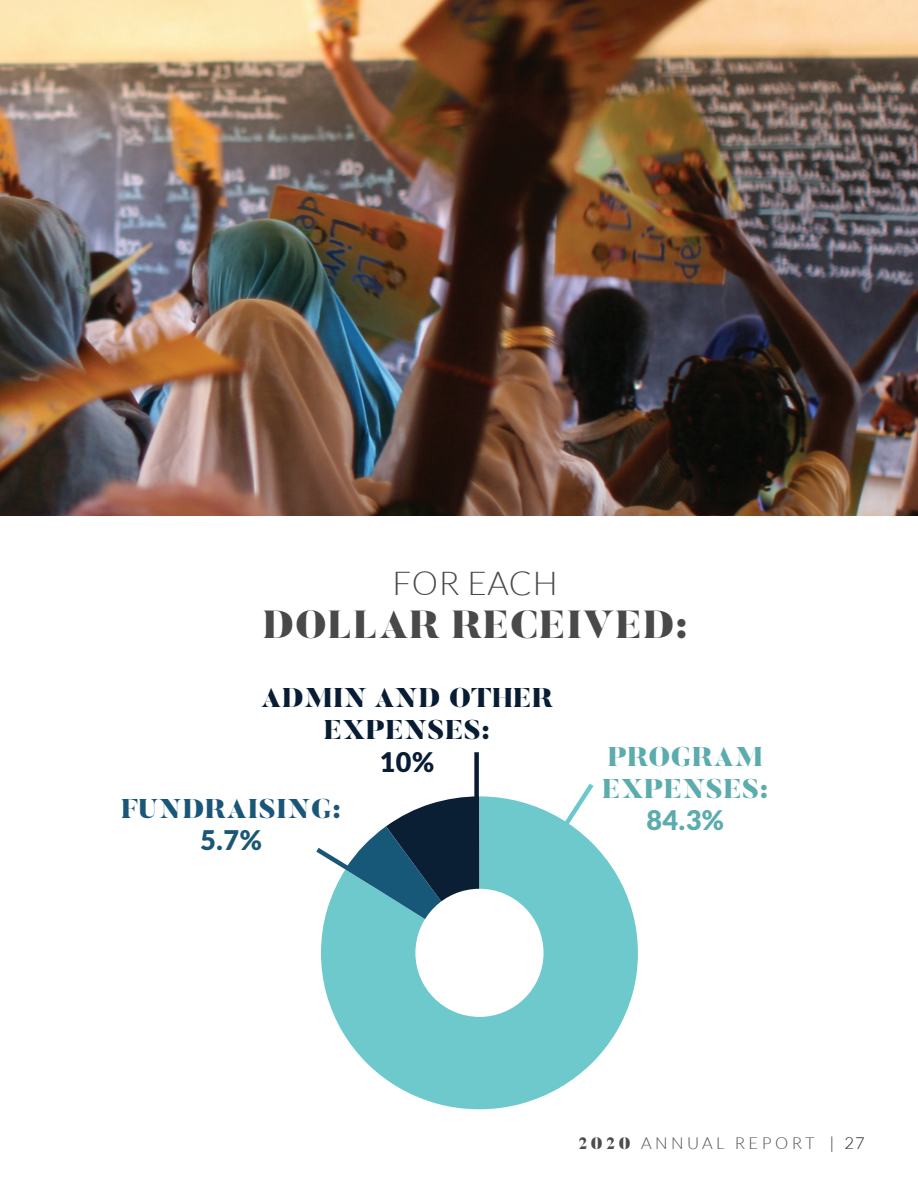
<style>
.page{position:relative;width:918px;height:1188px;background:#fff}
.page>*{position:absolute;margin:0;border:0;box-sizing:border-box;transform-origin:0 0}
.t1{font:900 39px "Butler";letter-spacing:.02em;color:#484948}
.t2{font:300 33px "Lato";letter-spacing:.02em;color:#484948}
.t3{font:900 27px/32.4px "Butler";letter-spacing:.02em;color:#081d33;text-align:center}
.t4{font:900 27px/32.4px "Butler";letter-spacing:.02em;color:#5cabad}
.t5{font:900 27px "Butler";letter-spacing:.02em;color:#1a5677}
.t6{font:900 27px "Lato";color:#5cabad}
.t7{font:900 27px "Lato";color:#1a5677}
.t8{font:900 27px "Lato";color:#081d33}
.t9{font:300 16.5px "Lato";letter-spacing:.21em;color:#4b4c4c}
.s1{font-family:"Butler";font-weight:900}
.s2{color:#231f20}
</style>
<div class="page">
<div style="left:474px;top:752px;width:5px;height:65px;background:#081d33"></div>
<svg style="left:581px;top:783px;width:13px;height:13px"></svg>
<svg style="left:321px;top:796px;width:317px;height:313px;fill:#6ec9cc"></svg>
<svg style="left:316px;top:796px;width:163px;height:157px"></svg>
<div style="left:415px;top:889px;width:129px;height:128px;background:#fff;border-radius:50%"></div>
<img style="left:0;top:0;width:918px;height:516px">
<p class="t2" style="left:392px;top:565px;width:167px">FOR EACH</p>
<h1 class="t1" style="left:263px;top:600px;width:427px">DOLLAR RECEIVED:</h1>
<p class="t3" style="left:261px;top:682px;width:294px">ADMIN AND OTHER<br>EXPENSES:</p>
<p class="t8" style="left:380px;top:746px;width:56px">10%</p>
<p class="t5" style="left:121px;top:791px;width:221px">FUNDRAISING:</p>
<p class="t7" style="left:200px;top:824px;width:63px">5.7%</p>
<p class="t4" style="left:602px;top:741px;width:168px">PROGRAM<br>EXPENSES:</p>
<p class="t6" style="left:646px;top:805px;width:79px">84.3%</p>
<p class="t9" style="left:579px;top:1134px;width:288px"><span class="s1">2020</span> ANNUAL REPORT <span class="s2">| 27</span></p>
</div>
